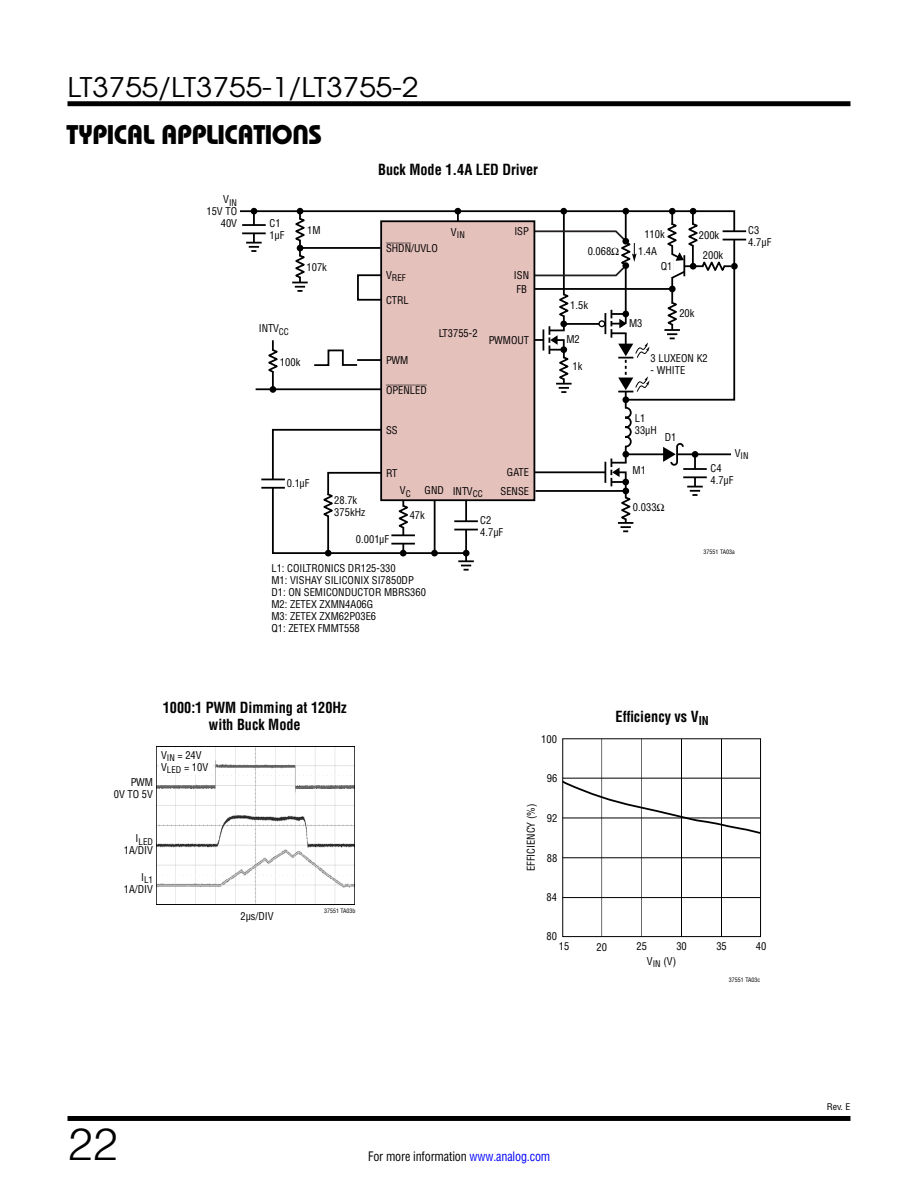
<style>
.page{position:relative;width:918px;height:1188px;background:#fff}
.page>*{position:absolute;margin:0;border:0;box-sizing:border-box;transform-origin:0 0}
.t1{font:300 45px "Helvetica";color:#000}
.t2{font:27px "Avant Garde";color:#000;scale:1.1 1}
.t3{font:27px "Linear Bauhaus";letter-spacing:-.02em;color:#000}
.t4{font:700 15px/16.5px "Linear Helv Cond";color:#000;text-align:center;scale:.95 1}
.t5{font:12.75px "Linear Helv Cond";letter-spacing:-.01em;color:#000;scale:.95 1}
.t6{font:10.5px/12px "Linear Helv Cond";color:#000}
.t7{font:10.5px "Linear Helv Cond Ovr";color:#000}
.t8{font:9px "Linear Helv Cond";color:#000}
.t9{font:9px "Linear Helv Cond";color:#000;scale:1.1 1}
.t10{font:6px "Linear Helv Cond";color:#000}
.s1{font-family:"Linear Helv Cond Ovr"}
.s2{color:#00f}
</style>
<div class="page">
<div style="left:68px;top:101px;width:782px;height:5px;background:#000"></div>
<div style="left:68px;top:1116px;width:782px;height:5px;background:#000"></div>
<hr style="left:626px;top:453px;width:105px;height:2px;background:#000">
<hr style="left:535px;top:490px;width:92px;height:2px;background:#000">
<hr style="left:535px;top:471px;width:70px;height:2px;background:#000">
<svg style="left:240px;top:209px;width:496px;height:193px"></svg>
<hr style="left:253px;top:213px;width:2px;height:33px;background:#000">
<hr style="left:299px;top:213px;width:2px;height:73px;background:#000">
<hr style="left:671px;top:212px;width:2px;height:118px;background:#000">
<hr style="left:625px;top:211px;width:2px;height:136px;background:#000">
<hr style="left:625px;top:382px;width:2px;height:143px;background:#000">
<hr style="left:357px;top:359px;width:25px;height:2px;background:#000">
<hr style="left:272px;top:340px;width:2px;height:49px;background:#000">
<hr style="left:563px;top:213px;width:2px;height:171px;background:#000">
<hr style="left:457px;top:211px;width:2px;height:28px;background:#000">
<hr style="left:535px;top:288px;width:138px;height:2px;background:#000">
<hr style="left:299px;top:247px;width:82px;height:2px;background:#000">
<div style="left:357px;top:274px;width:25px;height:27px;border:2px solid #000"></div>
<svg style="left:556px;top:292px;width:16px;height:27px"></svg>
<hr style="left:670px;top:330px;width:4px;height:10px;background:#afafaf">
<svg style="left:664px;top:300px;width:16px;height:39px"></svg>
<svg style="left:252px;top:226px;width:4px;height:6px"></svg>
<hr style="left:242px;top:224px;width:24px;height:2px;background:#000">
<hr style="left:242px;top:232px;width:24px;height:2px;background:#000">
<svg style="left:624px;top:406px;width:8px;height:42px"></svg>
<svg style="left:535px;top:326px;width:37px;height:67px"></svg>
<div style="left:297px;top:208px;width:6px;height:7px;background:#000;border-radius:50%"></div>
<div style="left:455px;top:208px;width:6px;height:7px;background:#000;border-radius:50%"></div>
<div style="left:669px;top:286px;width:7px;height:6px;background:#000;border-radius:50%"></div>
<div style="left:669px;top:208px;width:7px;height:7px;background:#000;border-radius:50%"></div>
<div style="left:560px;top:208px;width:7px;height:7px;background:#000;border-radius:50%"></div>
<div style="left:560px;top:321px;width:7px;height:6px;background:#000;border-radius:50%"></div>
<div style="left:622px;top:208px;width:7px;height:7px;background:#000;border-radius:50%"></div>
<div style="left:622px;top:396px;width:7px;height:7px;background:#000;border-radius:50%"></div>
<div style="left:622px;top:451px;width:7px;height:7px;background:#000;border-radius:50%"></div>
<div style="left:622px;top:488px;width:7px;height:6px;background:#000;border-radius:50%"></div>
<div style="left:380px;top:220px;width:155px;height:281px;background:#e5c1bc;border:2px solid #000"></div>
<svg style="left:292px;top:216px;width:16px;height:76px"></svg>
<svg style="left:261px;top:428px;width:217px;height:143px"></svg>
<svg style="left:246px;top:242px;width:16px;height:10px"></svg>
<div style="left:251px;top:208px;width:6px;height:7px;background:#000;border-radius:50%"></div>
<svg style="left:663px;top:443px;width:22px;height:23px"></svg>
<hr style="left:604px;top:462px;width:2px;height:21px;background:#000">
<svg style="left:610px;top:459px;width:18px;height:27px"></svg>
<svg style="left:312px;top:349px;width:47px;height:18px"></svg>
<svg style="left:618px;top:495px;width:16px;height:37px"></svg>
<div style="left:690px;top:208px;width:6px;height:7px;background:#000;border-radius:50%"></div>
<svg style="left:533px;top:230px;width:104px;height:47px"></svg>
<hr style="left:565px;top:323px;width:38px;height:2px;background:#000">
<svg style="left:599px;top:310px;width:51px;height:84px"></svg>
<div style="left:598px;top:320px;width:7px;height:7px;border:1px solid #000;border-radius:50%"></div>
<svg style="left:664px;top:221px;width:82px;height:58px"></svg>
<hr style="left:694px;top:457px;width:2px;height:33px;background:#000">
<svg style="left:694px;top:470px;width:2px;height:6px"></svg>
<hr style="left:683px;top:468px;width:24px;height:2px;background:#000">
<hr style="left:683px;top:476px;width:24px;height:2px;background:#000">
<svg style="left:687px;top:486px;width:16px;height:10px"></svg>
<div style="left:692px;top:451px;width:6px;height:7px;background:#000;border-radius:50%"></div>
<hr style="left:256px;top:388px;width:125px;height:2px;background:#000">
<div style="left:270px;top:386px;width:6px;height:7px;background:#000;border-radius:50%"></div>
<svg style="left:265px;top:348px;width:16px;height:26px"></svg>
<svg style="left:562px;top:739px;width:200px;height:198px"></svg>
<img style="left:156px;top:746px;width:199px;height:159px">
<div style="left:159px;top:748px;width:54px;height:25px;background:#fff"></div>
<h2 class="t2" style="left:68px;top:70px;width:321px">LT3755/LT3755-1/LT3755-2</h2>
<h2 class="t3" style="left:67px;top:117px;width:257px">TYPICAL APPLICATIONS</h2>
<h3 class="t4" style="left:378px;top:162px;width:170px">Buck Mode 1.4A LED Driver</h3>
<p class="t8" style="left:223px;top:197px;width:15px"><sup>V</sup>IN</p>
<p class="t6" style="left:206px;top:205px;width:32px;text-align:right">15V TO<br>40V</p>
<p class="t6" style="left:270px;top:217px;width:16px">C1<br>1µF</p>
<p class="t6" style="left:259px;top:323px;width:32px">INTV<sub>CC</sub></p>
<p class="t6" style="left:307px;top:224px;width:15px">1M</p>
<p class="t6" style="left:514px;top:225px;width:16px">ISP</p>
<p class="t8" style="left:451px;top:229px;width:15px"><sup>V</sup>IN</p>
<p class="t6" style="left:307px;top:261px;width:22px">107k</p>
<p class="t6" style="left:386px;top:242px;width:53px"><span class="s1">SHDN</span>/UVLO</p>
<p class="t8" style="left:386px;top:272px;width:21px"><sup>V</sup>REF</p>
<p class="t6" style="left:386px;top:294px;width:24px">CTRL</p>
<p class="t6" style="left:439px;top:327px;width:40px">LT3755-2</p>
<p class="t6" style="left:514px;top:269px;width:17px">ISN</p>
<p class="t6" style="left:516px;top:283px;width:12px">FB</p>
<p class="t6" style="left:489px;top:334px;width:42px">PWMOUT</p>
<p class="t6" style="left:280px;top:356px;width:22px">100k</p>
<p class="t6" style="left:287px;top:477px;width:24px">0.1µF</p>
<p class="t6" style="left:386px;top:354px;width:24px">PWM</p>
<p class="t7" style="left:386px;top:384px;width:42px">OPENLED</p>
<p class="t6" style="left:386px;top:424px;width:13px">SS</p>
<p class="t6" style="left:386px;top:467px;width:13px">RT</p>
<p class="t6" style="left:507px;top:466px;width:24px">GATE</p>
<p class="t6" style="left:334px;top:494px;width:32px">28.7k<br>375kHz</p>
<p class="t6" style="left:356px;top:533px;width:35px">0.001µF</p>
<p class="t6" style="left:425px;top:485px;width:21px">GND</p>
<p class="t6" style="left:400px;top:485px;width:12px">V<sub>C</sub></p>
<p class="t6" style="left:453px;top:485px;width:32px">INTV<sub>CC</sub></p>
<p class="t6" style="left:501px;top:485px;width:30px">SENSE</p>
<p class="t6" style="left:410px;top:510px;width:17px">47k</p>
<p class="t6" style="left:480px;top:514px;width:25px">C2<br>4.7µF</p>
<p class="t6" style="left:271px;top:562px;width:156px">L1: COILTRONICS DR125-330<br>M1: VISHAY SILICONIX SI7850DP<br>D1: ON SEMICONDUCTOR MBRS360<br>M2: ZETEX ZXMN4A06G<br>M3: ZETEX ZXM62P03E6<br>Q1: ZETEX FMMT558</p>
<p class="t6" style="left:588px;top:246px;width:33px">0.068Ω</p>
<p class="t6" style="left:644px;top:228px;width:22px">110k</p>
<p class="t6" style="left:638px;top:246px;width:20px">1.4A</p>
<p class="t6" style="left:661px;top:260px;width:13px">Q1</p>
<p class="t6" style="left:699px;top:229px;width:22px">200k</p>
<p class="t6" style="left:703px;top:249px;width:22px">200k</p>
<p class="t6" style="left:570px;top:299px;width:19px">1.5k</p>
<p class="t6" style="left:566px;top:334px;width:15px">M2</p>
<p class="t6" style="left:573px;top:360px;width:11px">1k</p>
<p class="t6" style="left:629px;top:317px;width:15px">M3</p>
<p class="t6" style="left:679px;top:308px;width:17px">20k</p>
<p class="t6" style="left:651px;top:352px;width:59px">3 LUXEON K2</p>
<p class="t6" style="left:651px;top:364px;width:36px">- WHITE</p>
<p class="t6" style="left:748px;top:224px;width:25px">C3<br>4.7µF</p>
<p class="t6" style="left:635px;top:412px;width:24px">L1<br>33µH</p>
<p class="t6" style="left:665px;top:431px;width:13px">D1</p>
<p class="t6" style="left:633px;top:465px;width:15px">M1</p>
<p class="t6" style="left:633px;top:501px;width:33px">0.033Ω</p>
<p class="t8" style="left:735px;top:450px;width:15px"><sup>V</sup>IN</p>
<p class="t6" style="left:711px;top:462px;width:25px">C4<br>4.7µF</p>
<p class="t10" style="left:704px;top:548px;width:33px">37551 TA03a</p>
<h3 class="t4" style="left:163px;top:699px;width:195px">1000:1 PWM Dimming at 120Hz with Buck Mode</h3>
<p class="t6" style="left:114px;top:776px;width:41px;text-align:right">PWM<br>0V TO 5V</p>
<p class="t6" style="left:161px;top:749px;width:49px">V<sub>IN</sub> = 24V<br>V<sub>LED</sub> = 10V</p>
<p class="t8" style="left:136px;top:836px;width:19px"><sup>I</sup>LED</p>
<p class="t6" style="left:124px;top:844px;width:31px">1A/DIV</p>
<p class="t8" style="left:141px;top:875px;width:13px"><sup>I</sup>L1</p>
<p class="t6" style="left:124px;top:883px;width:31px">1A/DIV</p>
<p class="t6" style="left:240px;top:910px;width:35px">2µs/DIV</p>
<p class="t10" style="left:324px;top:907px;width:33px">37551 TA03b</p>
<p class="t6" style="left:541px;top:733px;width:17px">100</p>
<p class="t6" style="left:525px;top:871px;width:69px;rotate:-90deg">EFFICIENCY (%)</p>
<p class="t6" style="left:547px;top:772px;width:12px">96</p>
<p class="t6" style="left:547px;top:812px;width:12px">92</p>
<p class="t6" style="left:547px;top:852px;width:12px">88</p>
<p class="t6" style="left:547px;top:891px;width:12px">84</p>
<h3 class="t4" style="left:616px;top:708px;width:100px">Efficiency vs V<sub>IN</sub></h3>
<h1 class="t1" style="left:68px;top:1116px;width:52px">22</h1>
<p class="t6" style="left:547px;top:931px;width:12px">80</p>
<p class="t6" style="left:559px;top:940px;width:12px">15</p>
<p class="t6" style="left:596px;top:941px;width:12px">20</p>
<p class="t6" style="left:636px;top:940px;width:12px">25</p>
<p class="t6" style="left:676px;top:940px;width:12px">30</p>
<p class="t6" style="left:716px;top:940px;width:12px">35</p>
<p class="t6" style="left:647px;top:955px;width:31px">V<sub>IN</sub> (V)</p>
<p class="t6" style="left:756px;top:940px;width:12px">40</p>
<p class="t10" style="left:729px;top:976px;width:33px">37551 TA03c</p>
<p class="t5" style="left:368px;top:1148px;width:193px">For more information <span class="s2">www.analog.com</span></p>
<p class="t9" style="left:827px;top:1102px;width:23px">Rev. E</p>
</div>
